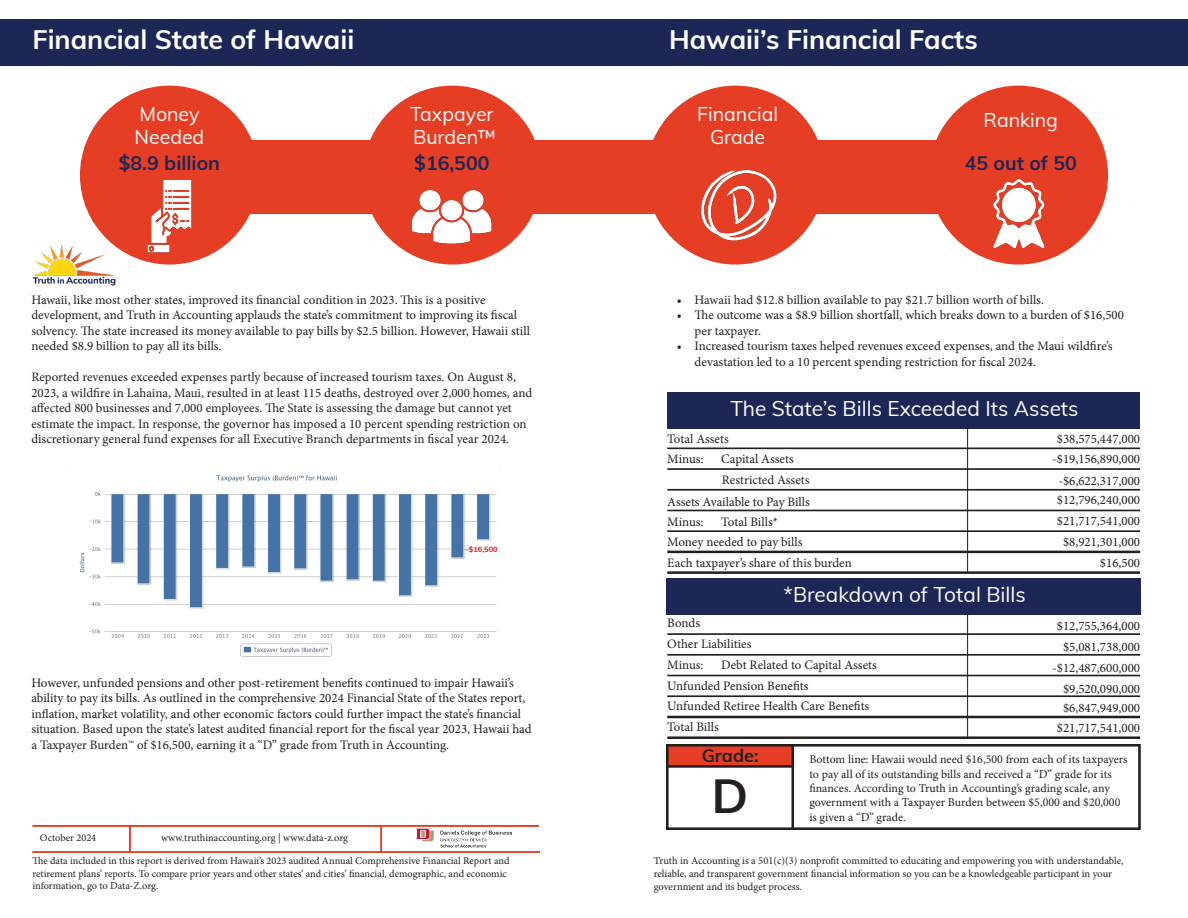
<style>
.page{position:relative;width:1188px;height:918px;background:#fff}
.page>*{position:absolute;margin:0;border:0;box-sizing:border-box;transform-origin:0 0}
.t1{font:700 47.85px "Muli";color:#231f20}
.t2{font:700 26.7px "Muli";color:#fff}
.t3{font:20.85px "Muli";color:#fff}
.t4{font:19.5px "Muli";color:#fff}
.t5{font:700 19.5px "Muli";color:#1d2756}
.t6{font:700 18px "Muli";color:#231f20}
.t7{font:12.9px/15.5px "Minion Pro";color:#231f20}
.t8{font:12px/14.4px "Minion Pro";color:#231f20}
.t9{font:10.5px/12.6px "Minion Pro";letter-spacing:-.005em;color:#231f20}
.t10{font:10.35px/12.5px "Minion Pro";color:#231f20}
.t11{font:700 7.5px "Muli";color:#d1232a}
</style>
<div class="page">
<div style="left:0;top:19px;width:594px;height:47px;background:#1d2756"></div>
<hr style="left:32px;top:825px;width:507px;height:2px;background:#e53e25">
<hr style="left:32px;top:851px;width:508px;height:2px;background:#e53e25">
<hr style="left:129px;top:826px;width:2px;height:26px;background:#e53e25">
<div style="left:594px;top:19px;width:594px;height:47px;background:#1d2756"></div>
<div style="left:667px;top:393px;width:473px;height:36px;background:#1d2756"></div>
<hr style="left:667px;top:448px;width:473px;height:1px;background:#231f20">
<hr style="left:667px;top:468px;width:473px;height:2px;background:#231f20">
<hr style="left:667px;top:489px;width:473px;height:2px;background:#231f20">
<hr style="left:667px;top:510px;width:473px;height:1px;background:#231f20">
<hr style="left:667px;top:530px;width:473px;height:2px;background:#231f20">
<hr style="left:667px;top:551px;width:473px;height:2px;background:#231f20">
<hr style="left:667px;top:571px;width:473px;height:3px;background:#231f20">
<hr style="left:967px;top:429px;width:1px;height:143px;background:#231f20">
<div style="left:666px;top:578px;width:474px;height:36px;background:#1d2756"></div>
<hr style="left:667px;top:633px;width:473px;height:2px;background:#231f20">
<hr style="left:667px;top:654px;width:473px;height:2px;background:#231f20">
<hr style="left:667px;top:675px;width:473px;height:1px;background:#231f20">
<hr style="left:667px;top:695px;width:473px;height:2px;background:#231f20">
<hr style="left:667px;top:716px;width:473px;height:2px;background:#231f20">
<hr style="left:667px;top:736px;width:473px;height:3px;background:#231f20">
<hr style="left:967px;top:614px;width:1px;height:124px;background:#231f20">
<div style="left:666px;top:744px;width:127px;height:22px;background:#e53e25"></div>
<div style="left:666px;top:744px;width:475px;height:86px;border:3px solid #231f20"></div>
<hr style="left:791px;top:744px;width:3px;height:86px;background:#231f20">
<hr style="left:667px;top:765px;width:127px;height:3px;background:#231f20">
<div style="left:226px;top:140px;width:174px;height:74px;background:#e53e25"></div>
<div style="left:527px;top:140px;width:174px;height:74px;background:#e53e25"></div>
<div style="left:810px;top:140px;width:174px;height:74px;background:#e53e25"></div>
<div style="left:80px;top:86px;width:179px;height:179px;background:#e53e25;border-radius:50%"></div>
<div style="left:363px;top:86px;width:179px;height:179px;background:#e53e25;border-radius:50%"></div>
<div style="left:646px;top:86px;width:179px;height:179px;background:#e53e25;border-radius:50%"></div>
<div style="left:929px;top:86px;width:179px;height:179px;background:#e53e25;border-radius:50%"></div>
<img style="left:147px;top:179px;width:45px;height:74px">
<img style="left:411px;top:190px;width:81px;height:54px">
<img style="left:32px;top:236px;width:92px;height:50px">
<img style="left:993px;top:178px;width:52px;height:71px">
<img style="left:79px;top:475px;width:418px;height:182px">
<img style="left:701px;top:170px;width:76px;height:71px">
<hr style="left:380px;top:827px;width:2px;height:26px;background:#e53e25">
<img style="left:417px;top:829px;width:95px;height:19px">
<p class="t2" style="left:32px;top:20px;width:324px">Financial State of Hawaii</p>
<p class="t4" style="left:139px;top:100px;width:61px">Money</p>
<p class="t4" style="left:135px;top:123px;width:71px">Needed</p>
<p class="t4" style="left:410px;top:100px;width:85px">Taxpayer</p>
<p class="t4" style="left:413px;top:123px;width:84px">Burden™</p>
<p class="t2" style="left:669px;top:20px;width:310px">Hawaii’s Financial Facts</p>
<p class="t4" style="left:697px;top:100px;width:82px">Financial</p>
<p class="t4" style="left:710px;top:123px;width:57px">Grade</p>
<p class="t4" style="left:984px;top:105px;width:76px">Ranking</p>
<p class="t5" style="left:119px;top:149px;width:103px">$8.9 billion</p>
<p class="t5" style="left:414px;top:149px;width:77px">$16,500</p>
<p class="t5" style="left:965px;top:149px;width:114px">45 out of 50</p>
<p class="t7" style="left:31px;top:292px;width:500px">Hawaii, like most other states, improved its financial condition in 2023. This is a positive development, and Truth in Accounting applauds the state’s commitment to improving its fiscal solvency. The state increased its money available to pay bills by $2.5 billion. However, Hawaii still needed $8.9 billion to pay all its bills.</p>
<p class="t7" style="left:31px;top:369px;width:502px">Reported revenues exceeded expenses partly because of increased tourism taxes. On August 8, 2023, a wildfire in Lahaina, Maui, resulted in at least 115 deaths, destroyed over 2,000 homes, and affected 800 businesses and 7,000 employees. The State is assessing the damage but cannot yet estimate the impact. In response, the governor has imposed a 10 percent spending restriction on discretionary general fund expenses for all Executive Branch departments in fiscal year 2024.</p>
<p class="t11" style="left:466px;top:543px;width:34px">-$16,500</p>
<p class="t7" style="left:31px;top:675px;width:502px">However, unfunded pensions and other post-retirement benefits continued to impair Hawaii’s ability to pay its bills. As outlined in the comprehensive 2024 Financial State of the States report, inflation, market volatility, and other economic factors could further impact the state’s financial situation. Based upon the state’s latest audited financial report for the fiscal year 2023, Hawaii had a Taxpayer Burden™ of $16,500, earning it a “D” grade from Truth in Accounting.</p>
<p class="t10" style="left:40px;top:831px;width:58px">October 2024</p>
<p class="t10" style="left:161px;top:831px;width:188px">www.truthinaccounting.org | www.data-z.org</p>
<p class="t10" style="left:32px;top:855px;width:479px">The data included in this report is derived from Hawaii’s 2023 audited Annual Comprehensive Financial Report and retirement plans’ reports. To compare prior years and other states’ and cities’ financial, demographic, and economic information, go to Data-Z.org.</p>
<p class="t7" style="left:677px;top:292px;width:369px">• Hawaii had $12.8 billion available to pay $21.7 billion worth of bills.</p>
<p class="t7" style="left:695px;top:307px;width:431px;text-indent:-18px">• The outcome was a $8.9 billion shortfall, which breaks down to a burden of $16,500 per taxpayer.</p>
<p class="t7" style="left:695px;top:338px;width:419px;text-indent:-18px">• Increased tourism taxes helped revenues exceed expenses, and the Maui wildfire’s devastation led to a 10 percent spending restriction for fiscal 2024.</p>
<p class="t3" style="left:730px;top:393px;width:350px">The State’s Bills Exceeded Its Assets</p>
<p class="t7" style="left:667px;top:431px;width:63px">Total Assets</p>
<p class="t7" style="left:667px;top:452px;width:38px">Minus:</p>
<p class="t7" style="left:721px;top:452px;width:74px">Capital Assets</p>
<p class="t7" style="left:722px;top:472px;width:89px">Restricted Assets</p>
<p class="t7" style="left:667px;top:494px;width:144px">Assets Available to Pay Bills</p>
<p class="t7" style="left:667px;top:515px;width:38px">Minus:</p>
<p class="t7" style="left:721px;top:515px;width:58px">Total Bills*</p>
<p class="t7" style="left:667px;top:534px;width:137px">Money needed to pay bills</p>
<p class="t7" style="left:667px;top:555px;width:186px">Each taxpayer’s share of this burden</p>
<p class="t7" style="left:1057px;top:431px;width:85px">$38,575,447,000</p>
<p class="t7" style="left:1052px;top:452px;width:89px">-$19,156,890,000</p>
<p class="t7" style="left:1058px;top:473px;width:83px">-$6,622,317,000</p>
<p class="t7" style="left:1057px;top:492px;width:85px">$12,796,240,000</p>
<p class="t7" style="left:1057px;top:513px;width:85px">$21,717,541,000</p>
<p class="t7" style="left:1063px;top:534px;width:79px">$8,921,301,000</p>
<p class="t7" style="left:1100px;top:555px;width:42px">$16,500</p>
<p class="t3" style="left:784px;top:579px;width:244px">*Breakdown of Total Bills</p>
<p class="t7" style="left:667px;top:616px;width:34px">Bonds</p>
<p class="t7" style="left:667px;top:636px;width:86px">Other Liabilities</p>
<p class="t7" style="left:1057px;top:619px;width:85px">$12,755,364,000</p>
<p class="t7" style="left:1063px;top:639px;width:79px">$5,081,738,000</p>
<p class="t7" style="left:667px;top:657px;width:38px">Minus:</p>
<p class="t7" style="left:721px;top:657px;width:157px">Debt Related to Capital Assets</p>
<p class="t7" style="left:1052px;top:660px;width:89px">-$12,487,600,000</p>
<p class="t7" style="left:667px;top:679px;width:143px">Unfunded Pension Benefits</p>
<p class="t7" style="left:1063px;top:681px;width:79px">$9,520,090,000</p>
<p class="t7" style="left:667px;top:698px;width:204px">Unfunded Retiree Health Care Benefits</p>
<p class="t7" style="left:1063px;top:701px;width:79px">$6,847,949,000</p>
<p class="t7" style="left:667px;top:719px;width:53px">Total Bills</p>
<p class="t7" style="left:1057px;top:720px;width:85px">$21,717,541,000</p>
<p class="t6" style="left:702px;top:742px;width:58px">Grade:</p>
<p class="t1" style="left:712px;top:761px;width:38px">D</p>
<p class="t8" style="left:809px;top:752px;width:320px">Bottom line: Hawaii would need $16,500 from each of its taxpayers to pay all of its outstanding bills and received a “D” grade for its finances. According to Truth in Accounting’s grading scale, any government with a Taxpayer Burden between $5,000 and $20,000 is given a “D” grade.</p>
<p class="t9" style="left:654px;top:855px;width:471px">Truth in Accounting is a 501(c)(3) nonprofit committed to educating and empowering you with understandable, reliable, and transparent government financial information so you can be a knowledgeable participant in your government and its budget process.</p>
</div>
